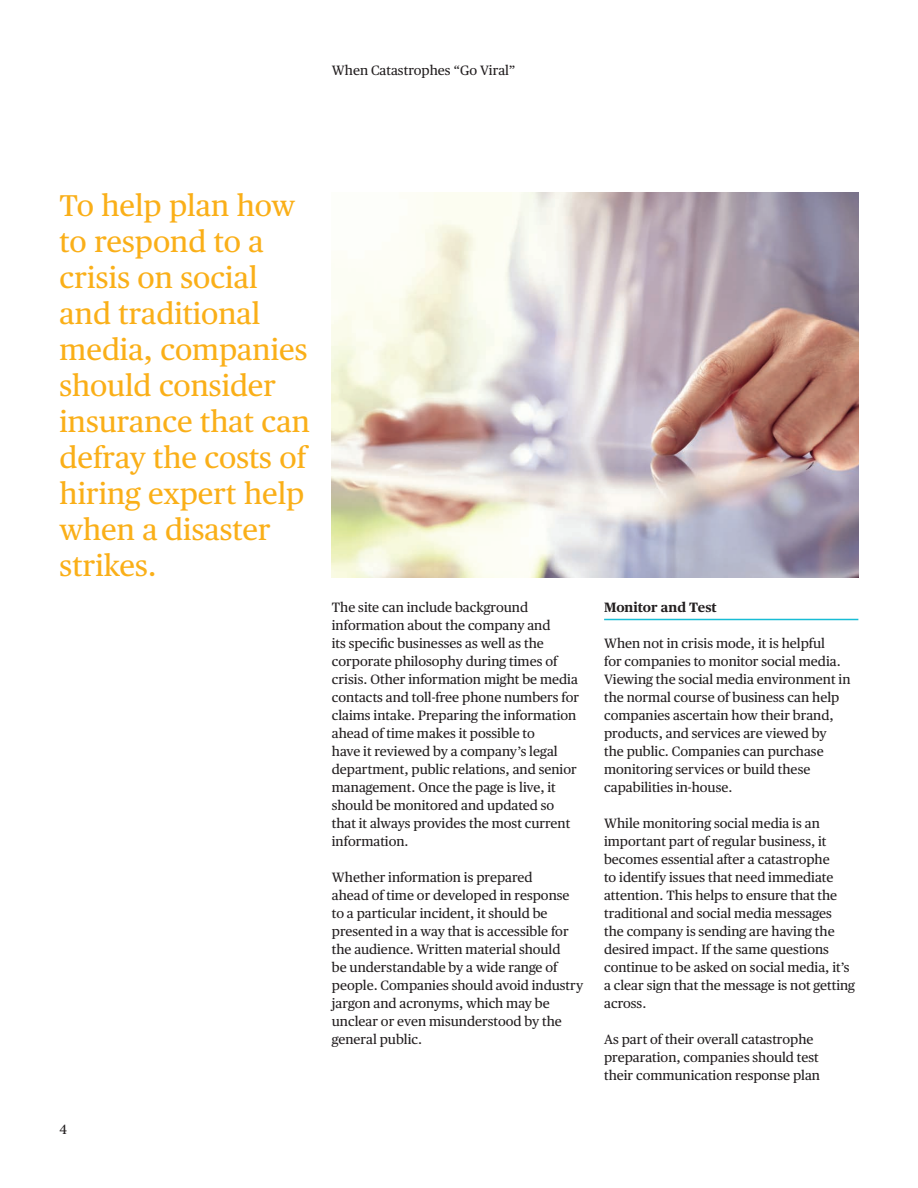
<style>
.page{position:relative;width:918px;height:1188px;background:#fff}
.page>*{position:absolute;margin:0;border:0;box-sizing:border-box;transform-origin:0 0}
.t1{font:30px/36px "Publico Text";color:#faaf18}
.t2{font:13.5px/18px "Publico Text";color:#231f20}
.t3{font:700 13.5px "Publico Text";color:#231f20}
</style>
<div class="page">
<hr style="left:604px;top:619px;width:254px;height:1px;background:#18bdd5">
<img style="left:332px;top:192px;width:526px;height:386px">
<p class="t2" style="left:332px;top:61px;width:185px">When Catastrophes “Go Viral”</p>
<h1 class="t1" style="left:60px;top:185px;width:252px">To help plan how to respond to a crisis on social and traditional media, companies should consider insurance that can defray the costs of hiring expert help when a disaster strikes.</h1>
<p class="t2" style="left:60px;top:1119px;width:9px">4</p>
<p class="t2" style="left:332px;top:597px;width:249px">The site can include background information about the company and<br>its specific businesses as well as the corporate philosophy during times of crisis. Other information might be media contacts and toll-free phone numbers for claims intake. Preparing the information ahead of time makes it possible to<br>have it reviewed by a company’s legal department, public relations, and senior management. Once the page is live, it should be monitored and updated so that it always provides the most current information.</p>
<p class="t2" style="left:332px;top:867px;width:253px">Whether information is prepared<br>ahead of time or developed in response to a particular incident, it should be presented in a way that is accessible for the audience. Written material should<br>be understandable by a wide range of people. Companies should avoid industry jargon and acronyms, which may be unclear or even misunderstood by the general public.</p>
<p class="t3" style="left:604px;top:597px;width:114px">Monitor and Test</p>
<p class="t2" style="left:604px;top:633px;width:248px">When not in crisis mode, it is helpful<br>for companies to monitor social media.<br>Viewing the social media environment in the normal course of business can help companies ascertain how their brand, products, and services are viewed by<br>the public. Companies can purchase monitoring services or build these capabilities in-house.</p>
<p class="t2" style="left:604px;top:813px;width:253px">While monitoring social media is an important part of regular business, it becomes essential after a catastrophe<br>to identify issues that need immediate attention. This helps to ensure that the traditional and social media messages<br>the company is sending are having the desired impact. If the same questions continue to be asked on social media, it’s a clear sign that the message is not getting across.</p>
<p class="t2" style="left:604px;top:1029px;width:217px">As part of their overall catastrophe preparation, companies should test their communication response plan</p>
</div>
